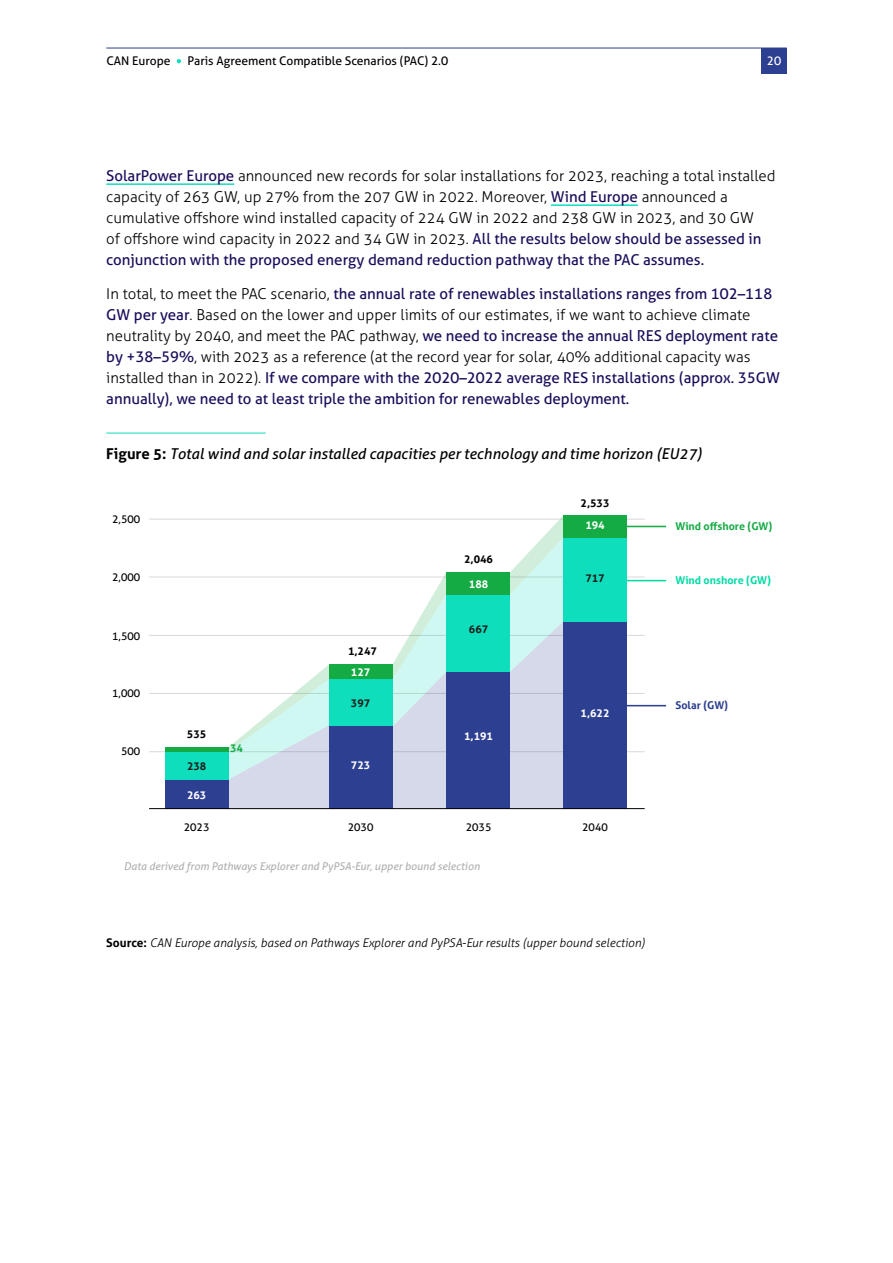
<style>
.page{position:relative;width:893px;height:1263px;background:#fff}
.page>*{position:absolute;margin:0;border:0;box-sizing:border-box;transform-origin:0 0}
.t1{font:15px/21px "Aller";color:#1b0c5a}
.t2{font:300 15px/21px "Aller";color:#000}
.t3{font:italic 15px "Aller";color:#000}
.t4{font:italic 300 12px "Aller";color:#000}
.t5{font:12px "Aller";color:#000}
.t6{font:12px "Aller";color:#fff}
.t7{font:italic 10.8px "Aller";color:#b1b1b1}
.t8{font:10.8px "Aller";color:#000}
.t9{font:700 10.8px "Aller";color:#fff}
.t10{font:700 10.8px "Aller";color:#000}
.t11{font:700 10.8px "Aller";color:#15ab44}
.t12{font:700 10.8px "Aller";color:#00dba5}
.t13{font:700 10.8px "Aller";color:#1d1d1b}
.t14{font:700 10.8px "Aller";color:#2d3f90}
.s1{font-weight:400;color:#1b0c5a}
.s2{font-weight:300;color:#000}
.s3{font-weight:700;font-style:normal}
</style>
<div class="page">
<div style="left:762px;top:48px;width:25px;height:25px;background:#2d3f90"></div>
<hr style="left:106px;top:48px;width:681px;height:1px;background:#2d3f90">
<svg style="left:177px;top:59px;width:4px;height:4px"></svg>
<hr style="left:106px;top:183px;width:128px;height:2px;background:#0fdebd">
<hr style="left:551px;top:204px;width:87px;height:2px;background:#0fdebd">
<hr style="left:106px;top:433px;width:160px;height:1px;background:#0fdebd">
<hr style="left:149px;top:751px;width:496px;height:1px;background:#d9d9d9">
<hr style="left:149px;top:693px;width:496px;height:1px;background:#d9d9d9">
<hr style="left:149px;top:635px;width:496px;height:1px;background:#d9d9d9">
<hr style="left:149px;top:577px;width:496px;height:1px;background:#d9d9d9">
<hr style="left:149px;top:519px;width:496px;height:1px;background:#d9d9d9">
<div style="left:229px;top:779px;width:334px;height:29px;background:#d5d9e9"></div>
<div style="left:165px;top:779px;width:64px;height:30px;background:#2d3f90"></div>
<div style="left:165px;top:752px;width:64px;height:27px;background:#0fdebd"></div>
<div style="left:165px;top:747px;width:64px;height:5px;background:#15ab44"></div>
<div style="left:329px;top:725px;width:63px;height:84px;background:#2d3f90"></div>
<svg style="left:229px;top:752px;width:334px;height:27px;fill:#d5d9e9"></svg>
<div style="left:446px;top:672px;width:64px;height:137px;background:#2d3f90"></div>
<div style="left:563px;top:622px;width:64px;height:187px;background:#2d3f90"></div>
<div style="left:563px;top:538px;width:64px;height:84px;background:#0fdebd"></div>
<svg style="left:229px;top:516px;width:334px;height:236px"></svg>
<div style="left:329px;top:665px;width:63px;height:14px;background:#15ab44"></div>
<div style="left:446px;top:572px;width:64px;height:23px;background:#15ab44"></div>
<div style="left:563px;top:516px;width:64px;height:22px;background:#15ab44"></div>
<hr style="left:149px;top:808px;width:496px;height:1px;background:#000">
<hr style="left:627px;top:705px;width:39px;height:1px;background:#2d3f90">
<hr style="left:627px;top:580px;width:39px;height:1px;background:#00dba5">
<hr style="left:627px;top:526px;width:39px;height:1px;background:#15ab44">
<p class="t5" style="left:106px;top:53px;width:66px">CAN Europe</p>
<p class="t5" style="left:188px;top:53px;width:262px">Paris Agreement Compatible Scenarios (PAC) 2.0</p>
<p class="t6" style="left:767px;top:53px;width:16px">20</p>
<p class="t2" style="left:106px;top:165px;width:671px"><span class="s1">SolarPower Europe</span> announced new records for solar installations for 2023, reaching a total installed capacity of 263 GW, up 27% from the 207 GW in 2022. Moreover, <span class="s1">Wind Europe</span> announced a cumulative offshore wind installed capacity of 224 GW in 2022 and 238 GW in 2023, and 30 GW<br>of offshore wind capacity in 2022 and 34 GW in 2023. <span class="s1">All the results below should be assessed in conjunction with the proposed energy demand reduction pathway that the PAC assumes.</span></p>
<p class="t1" style="left:106px;top:283px;width:675px"><span class="s2">In total, to meet the PAC scenario,</span> the annual rate of renewables installations ranges from 102–118<br>GW per year<span class="s2">. Based on the lower and upper limits of our estimates, if we want to achieve climate neutrality by 2040, and meet the PAC pathway,</span> we need to increase the annual RES deployment rate by +38–59%<span class="s2">, with 2023 as a reference (at the record year for solar, 40% additional capacity was installed than in 2022).</span> If we compare with the 2020–2022 average RES installations (approx. 35GW annually), we need to at least triple the ambition for renewables deployment.</p>
<p class="t3" style="left:106px;top:444px;width:597px"><span class="s3">Figure 5:</span> Total wind and solar installed capacities per technology and time horizon (EU27)</p>
<p class="t8" style="left:112px;top:512px;width:30px">2,500</p>
<p class="t8" style="left:112px;top:570px;width:30px">2,000</p>
<p class="t8" style="left:112px;top:629px;width:30px">1,500</p>
<p class="t8" style="left:112px;top:686px;width:30px">1,000</p>
<p class="t8" style="left:121px;top:744px;width:21px">500</p>
<p class="t10" style="left:187px;top:727px;width:21px">535</p>
<p class="t13" style="left:187px;top:760px;width:21px">238</p>
<p class="t9" style="left:187px;top:788px;width:21px">263</p>
<p class="t8" style="left:184px;top:820px;width:27px">2023</p>
<p class="t11" style="left:230px;top:741px;width:14px">34</p>
<p class="t10" style="left:581px;top:497px;width:30px">2,533</p>
<p class="t10" style="left:348px;top:645px;width:30px">1,247</p>
<p class="t9" style="left:351px;top:665px;width:21px">127</p>
<p class="t13" style="left:351px;top:697px;width:21px">397</p>
<p class="t9" style="left:351px;top:758px;width:21px">723</p>
<p class="t10" style="left:464px;top:553px;width:30px">2,046</p>
<p class="t9" style="left:469px;top:577px;width:21px">188</p>
<p class="t13" style="left:469px;top:623px;width:21px">667</p>
<p class="t9" style="left:464px;top:729px;width:30px">1,191</p>
<p class="t9" style="left:585px;top:519px;width:21px">194</p>
<p class="t13" style="left:585px;top:571px;width:21px">717</p>
<p class="t9" style="left:581px;top:706px;width:30px">1,622</p>
<p class="t8" style="left:348px;top:820px;width:27px">2030</p>
<p class="t8" style="left:466px;top:820px;width:27px">2035</p>
<p class="t8" style="left:582px;top:820px;width:27px">2040</p>
<p class="t7" style="left:124px;top:860px;width:357px">Data derived from Pathways Explorer and PyPSA-Eur, upper bound selection</p>
<p class="t4" style="left:106px;top:936px;width:540px"><span class="s3">Source:</span> CAN Europe analysis, based on Pathways Explorer and PyPSA-Eur results (upper bound selection)</p>
<p class="t11" style="left:675px;top:519px;width:98px">Wind offshore (GW)</p>
<p class="t12" style="left:675px;top:573px;width:97px">Wind onshore (GW)</p>
<p class="t14" style="left:675px;top:698px;width:54px">Solar (GW)</p>
</div>
